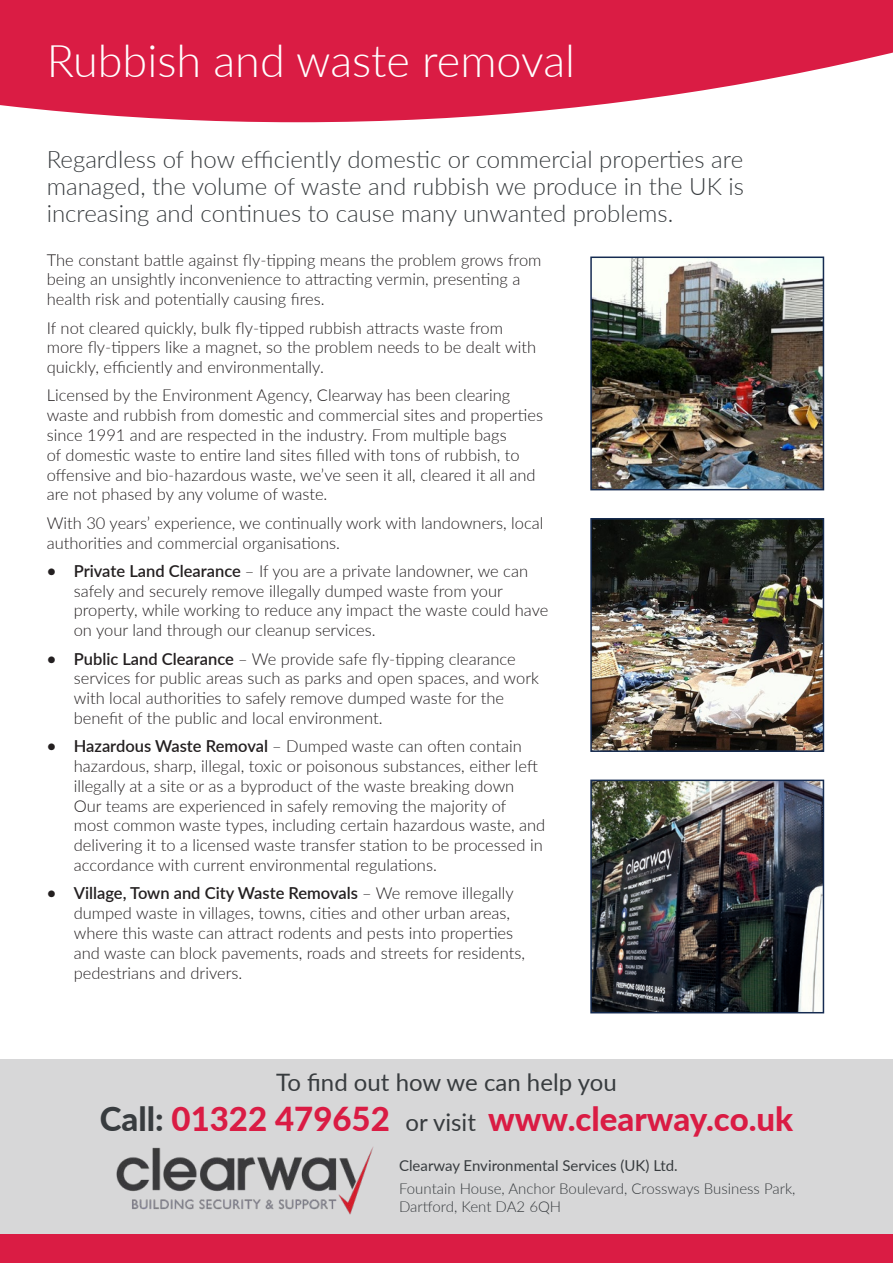
<style>
.page{position:relative;width:893px;height:1263px;background:#fff}
.page>*{position:absolute;margin:0;border:0;box-sizing:border-box;transform-origin:0 0}
.t1{font:300 45px "Lato";color:#fff}
.t2{font:800 33px "Lato";color:#da1c44}
.t3{font:300 24px/27px "Lato";color:#383c3f;text-align:justify}
.t4{font:24px "Lato";color:#383c3f}
.t5{font:300 16.5px/19.8px "Lato";color:#231f20}
.t6{font:300 15px/18px "Lato";color:#383c3f}
.t7{font:15px "Lato";color:#383c3f}
.s1{font-weight:600}
.s2{color:#383c3f}
.s3{font-weight:400;font-size:24px;color:#383c3f}
</style>
<div class="page">
<img style="left:593px;top:259px;width:228px;height:228px">
<div style="left:590px;top:256px;width:234px;height:234px;border:2px solid #152b51"></div>
<img style="left:593px;top:521px;width:228px;height:228px">
<div style="left:590px;top:518px;width:234px;height:234px;border:2px solid #152b51"></div>
<img style="left:593px;top:782px;width:228px;height:228px">
<div style="left:590px;top:779px;width:234px;height:234px;border:2px solid #152b51"></div>
<svg style="left:0;top:0;width:893px;height:122px;background:#df3b5e"></svg>
<div style="left:0;top:1233px;width:893px;height:30px;background:#da1c44"></div>
<div style="left:0;top:1059px;width:893px;height:174px;background:#d7d7d8"></div>
<img style="left:116px;top:1147px;width:258px;height:68px">
<h1 class="t1" style="left:47px;top:29px;width:530px">Rubbish and waste removal</h1>
<h3 class="t3" style="left:47px;top:145px;width:699px">Regardless of how efficiently domestic or commercial properties are managed, the volume of waste and rubbish we produce in the UK is increasing and continues to cause many unwanted problems.</h3>
<p class="t5" style="left:47px;top:249px;width:496px">The constant battle against fly-tipping means the problem grows from being an unsightly inconvenience to attracting vermin, presenting a health risk and potentially causing fires.</p>
<p class="t5" style="left:47px;top:317px;width:491px">If not cleared quickly, bulk fly-tipped rubbish attracts waste from more fly-tippers like a magnet, so the problem needs to be dealt with quickly, efficiently and environmentally.</p>
<p class="t5" style="left:47px;top:385px;width:498px">Licensed by the Environment Agency, Clearway has been clearing waste and rubbish from domestic and commercial sites and properties since 1991 and are respected in the industry. From multiple bags<br>of domestic waste to entire land sites filled with tons of rubbish, to offensive and bio-hazardous waste, we’ve seen it all, cleared it all and are not phased by any volume of waste.</p>
<p class="t5" style="left:47px;top:512px;width:498px">With 30 years’ experience, we continually work with landowners, local authorities and commercial organisations.</p>
<p class="t5" style="left:74px;top:560px;width:476px;text-indent:-27px"><span class="s1">• Private Land Clearance</span> – If you are a private landowner, we can safely and securely remove illegally dumped waste from your property, while working to reduce any impact the waste could have on your land through our cleanup services.</p>
<p class="t5" style="left:74px;top:648px;width:467px;text-indent:-27px"><span class="s1">• Public Land Clearance</span> – We provide safe fly-tipping clearance services for public areas such as parks and open spaces, and work with local authorities to safely remove dumped waste for the benefit of the public and local environment.</p>
<p class="t5" style="left:74px;top:736px;width:473px;text-indent:-27px"><span class="s1">• Hazardous Waste Removal</span> – Dumped waste can often contain hazardous, sharp, illegal, toxic or poisonous substances, either left illegally at a site or as a byproduct of the waste breaking down Our teams are experienced in safely removing the majority of most common waste types, including certain hazardous waste, and delivering it to a licensed waste transfer station to be processed in accordance with current environmental regulations.</p>
<p class="t5" style="left:74px;top:883px;width:453px;text-indent:-27px"><span class="s1">• Village, Town and City Waste Removals</span> – We remove illegally dumped waste in villages, towns, cities and other urban areas, where this waste can attract rodents and pests into properties and waste can block pavements, roads and streets for residents, pedestrians and drivers.</p>
<h3 class="t4" style="left:276px;top:1065px;width:342px">To find out how we can help you</h3>
<h2 class="t2" style="left:100px;top:1094px;width:695px"><span class="s2">Call:</span> 01322 479652 <span class="s3">or visit</span> www.clearway.co.uk</h2>
<p class="t7" style="left:399px;top:1155px;width:280px">Clearway Environmental Services (UK) Ltd.</p>
<p class="t6" style="left:399px;top:1178px;width:398px">Fountain House, Anchor Boulevard, Crossways Business Park,<br>Dartford, Kent DA2 6QH</p>
</div>
